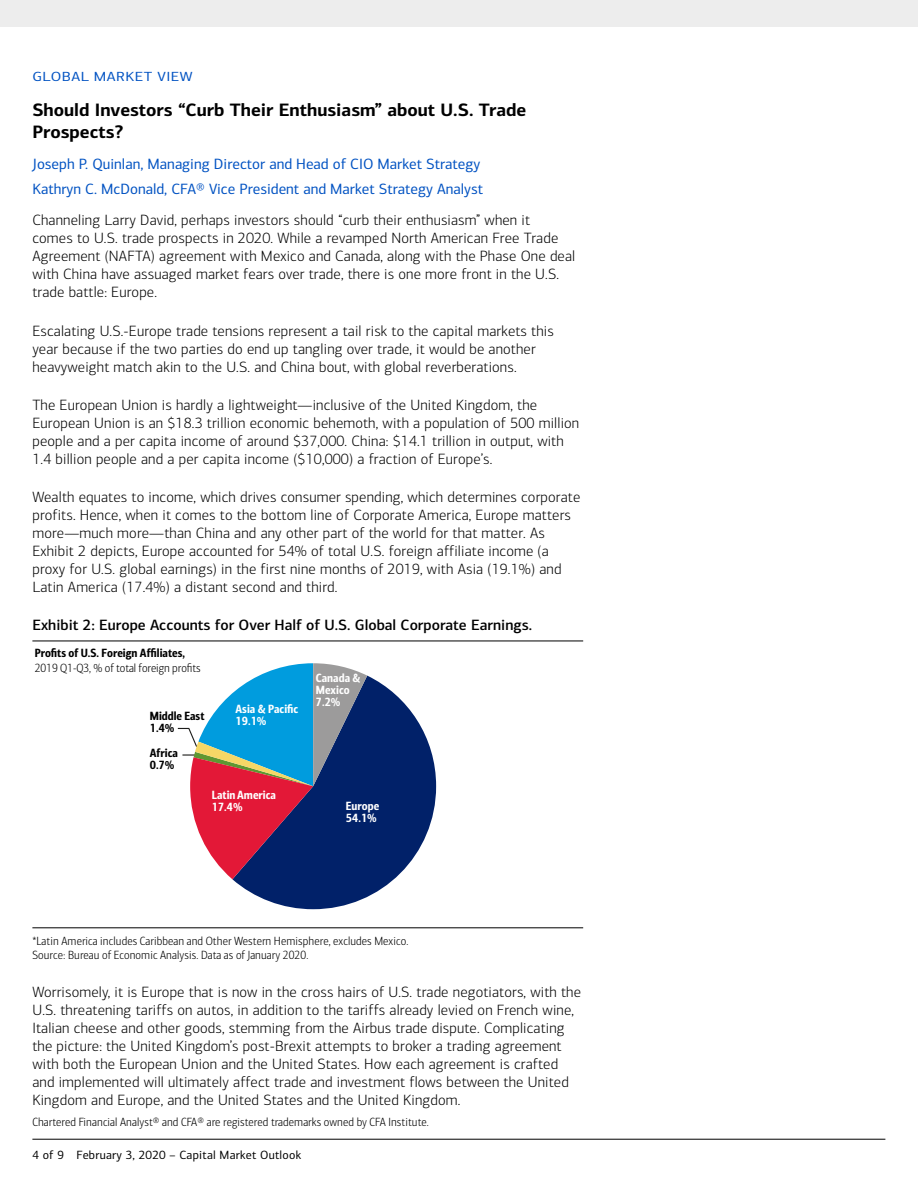
<style>
.page{position:relative;width:918px;height:1188px;background:#fff}
.page>*{position:absolute;margin:0;border:0;box-sizing:border-box;transform-origin:0 0}
.H2_Article_Title{font:700 18px/21.6px "Connections";color:#000}
.BODY{font:300 15px/18px "Connections";letter-spacing:.01em;color:#000}
.Author_name{font:15px "Connections";color:#0052c2}
.Exhibit_title{font:500 15px "Connections";color:#000}
.t1{font:13.35px "Connections";letter-spacing:.03em;color:#0052c2;scale:1.14 1}
.Exhibit_Source_w_lin{font:300 12px/14.4px "Connections Cond";letter-spacing:.01em;color:#000}
.t2{font:12px/12px "Connections Cond Bld";color:#fff}
.t3{font:12px "Connections";letter-spacing:.02em;color:#000}
.t4{font:12px/12px "Connections Cond Bld";color:#000}
.s1{font-family:"Connections Cond Bld";font-weight:400}
</style>
<div class="page">
<div style="left:0;top:0;width:918px;height:27px;background:#ededed"></div>
<hr style="left:32px;top:1139px;width:853px;height:1px;background:#000">
<hr style="left:32px;top:641px;width:551px;height:1px;background:#000">
<hr style="left:32px;top:927px;width:551px;height:1px;background:#000">
<svg style="left:232px;top:676px;width:204px;height:233px;fill:#012169"></svg>
<svg style="left:177px;top:663px;width:190px;height:216px"></svg>
<h1 class="t1" style="left:32px;top:69px;width:142px">GLOBAL MARKET VIEW</h1>
<h2 class="H2_Article_Title" style="left:32px;top:99px;width:495px">Should Investors “Curb Their Enthusiasm” about U.S. Trade<br>Prospects?</h2>
<p class="Author_name" style="left:32px;top:155px;width:449px">Joseph P. Quinlan, Managing Director and Head of CIO Market Strategy</p>
<p class="Author_name" style="left:32px;top:180px;width:452px">Kathryn C. McDonald, CFA® Vice President and Market Strategy Analyst</p>
<p class="BODY" style="left:32px;top:211px;width:544px">Channeling Larry David, perhaps investors should “curb their enthusiasm” when it<br>comes to U.S. trade prospects in 2020. While a revamped North American Free Trade Agreement (NAFTA) agreement with Mexico and Canada, along with the Phase One deal with China have assuaged market fears over trade, there is one more front in the U.S. trade battle: Europe.</p>
<p class="BODY" style="left:32px;top:322px;width:523px">Escalating U.S.-Europe trade tensions represent a tail risk to the capital markets this year because if the two parties do end up tangling over trade, it would be another heavyweight match akin to the U.S. and China bout, with global reverberations.</p>
<p class="BODY" style="left:32px;top:396px;width:548px">The European Union is hardly a lightweight—inclusive of the United Kingdom, the European Union is an $18.3 trillion economic behemoth, with a population of 500 million people and a per capita income of around $37,000. China: $14.1 trillion in output, with 1.4 billion people and a per capita income ($10,000) a fraction of Europe’s.</p>
<p class="BODY" style="left:32px;top:488px;width:549px">Wealth equates to income, which drives consumer spending, which determines corporate profits. Hence, when it comes to the bottom line of Corporate America, Europe matters more—much more—than China and any other part of the world for that matter. As Exhibit 2 depicts, Europe accounted for 54% of total U.S. foreign affiliate income (a proxy for U.S. global earnings) in the first nine months of 2019, with Asia (19.1%) and Latin America (17.4%) a distant second and third.</p>
<p class="Exhibit_title" style="left:32px;top:616px;width:501px">Exhibit 2: Europe Accounts for Over Half of U.S. Global Corporate Earnings.</p>
<p class="t2" style="left:316px;top:672px;width:46px">Canada &amp;<br>Mexico<br>7.2%</p>
<p class="Exhibit_Source_w_lin" style="left:35px;top:646px;width:167px"><span class="s1">Profits of U.S. Foreign Affiliates,<br></span>2019 Q1-Q3, % of total foreign profits</p>
<p class="t4" style="left:150px;top:710px;width:56px">Middle East<br>1.4%</p>
<p class="t2" style="left:236px;top:703px;width:64px">Asia &amp; Pacific<br>19.1%</p>
<p class="t4" style="left:150px;top:748px;width:30px">Africa<br>0.7%</p>
<p class="t2" style="left:212px;top:789px;width:66px">Latin America<br>17.4%</p>
<p class="t2" style="left:346px;top:800px;width:35px">Europe<br>54.1%</p>
<p class="Exhibit_Source_w_lin" style="left:32px;top:935px;width:378px;line-height:13.5px">*Latin America includes Caribbean and Other Western Hemisphere, excludes Mexico.<br>Source: Bureau of Economic Analysis. Data as of January 2020.</p>
<p class="BODY" style="left:32px;top:983px;width:550px">Worrisomely, it is Europe that is now in the cross hairs of U.S. trade negotiators, with the U.S. threatening tariffs on autos, in addition to the tariffs already levied on French wine, Italian cheese and other goods, stemming from the Airbus trade dispute. Complicating the picture: the United Kingdom’s post-Brexit attempts to broker a trading agreement with both the European Union and the United States. How each agreement is crafted and implemented will ultimately affect trade and investment flows between the United Kingdom and Europe, and the United States and the United Kingdom.</p>
<p class="Exhibit_Source_w_lin" style="left:32px;top:1115px;width:398px">Chartered Financial Analyst® and CFA® are registered trademarks owned by CFA Institute.</p>
<p class="t3" style="left:32px;top:1148px;width:270px">4 of 9 February 3, 2020 – Capital Market Outlook</p>
</div>
